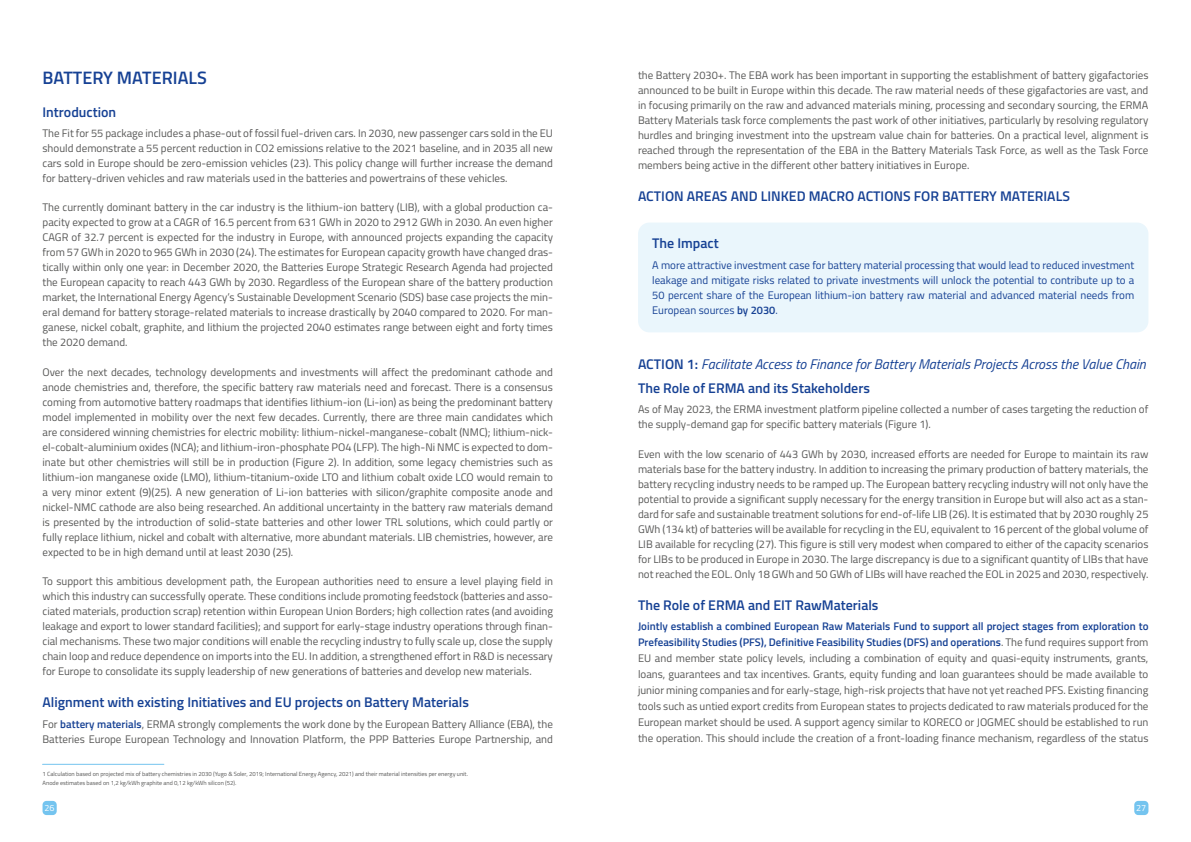
<style>
.page{position:relative;width:1191px;height:842px;background:#fff}
.page>*{position:absolute;margin:0;border:0;box-sizing:border-box;transform-origin:0 0}
.t1{font:600 18px "Titillium";color:#164194}
.t2{font:600 14px "Titillium";color:#164194}
.t3{font:italic 14px/23.7px "Titillium";color:#164194}
.t4{font:11px/15px "Titillium";color:#575756;text-align:justify}
.t5{font:11px/15px "Titillium";color:#164194;text-align:justify}
.t6{font:9px "Titillium";color:#fff}
.t7{font:6px/9px "Titillium";color:#575756}
.s1{font-weight:600;color:#164194}
.s2{font-weight:600}
.s3{font-weight:600;font-style:normal}
</style>
<div class="page">
<hr style="left:43px;top:764px;width:121px;height:1px;background:#74c4ef">
<div style="left:638px;top:223px;width:510px;height:109px;background:#eaf6fc;border-radius:11px"></div>
<div style="left:43px;top:801px;width:14px;height:14px;background:#74c4ef;border-radius:4px"></div>
<div style="left:1134px;top:801px;width:14px;height:14px;background:#74c4ef;border-radius:4px"></div>
<h1 class="t1" style="left:43px;top:65px;width:166px">BATTERY MATERIALS</h1>
<p class="t2" style="left:43px;top:101px;width:75px">Introduction</p>
<p class="t4" style="left:43px;top:125px;width:512px">The Fit for 55 package includes a phase-out of fossil fuel-driven cars. In 2030, new passenger cars sold in the EU should demonstrate a 55 percent reduction in CO2 emissions relative to the 2021 baseline, and in 2035 all new cars sold in Europe should be zero-emission vehicles (23). This policy change will further increase the demand for battery-driven vehicles and raw materials used in the batteries and powertrains of these vehicles.</p>
<p class="t4" style="left:43px;top:200px;width:512px">The currently dominant battery in the car industry is the lithium-ion battery (LIB), with a global production ca&shy;pacity expected to grow at a CAGR of 16.5 percent from 631 GWh in 2020 to 2912 GWh in 2030. An even higher CAGR of 32.7 percent is expected for the industry in Europe, with announced projects expanding the capacity from 57 GWh in 2020 to 965 GWh in 2030 (24). The estimates for European capacity growth have changed dras&shy;tically within only one year: in December 2020, the Batteries Europe Strategic Research Agenda had projected the European capacity to reach 443 GWh by 2030. Regardless of the European share of the battery production market, the International Energy Agency’s Sustainable Development Scenario (SDS) base case projects the min&shy;eral demand for battery storage-related materials to increase drastically by 2040 compared to 2020. For man&shy;ganese, nickel cobalt, graphite, and lithium the projected 2040 estimates range between eight and forty times the 2020 demand.</p>
<p class="t4" style="left:43px;top:364px;width:512px">Over the next decades, technology developments and investments will affect the predominant cathode and anode chemistries and, therefore, the specific battery raw materials need and forecast. There is a consensus coming from automotive battery roadmaps that identifies lithium-ion (Li-ion) as being the predominant battery model implemented in mobility over the next few decades. Currently, there are three main candidates which are considered winning chemistries for electric mobility: lithium-nickel-manganese-cobalt (NMC); lithium-nick&shy;el-cobalt-aluminium oxides (NCA); and lithium-iron-phosphate PO4 (LFP). The high-Ni NMC is expected to dom&shy;inate but other chemistries will still be in production (Figure 2). In addition, some legacy chemistries such as lithium-ion manganese oxide (LMO), lithium-titanium-oxide LTO and lithium cobalt oxide LCO would remain to a very minor extent (9)(25). A new generation of Li-ion batteries with silicon/graphite composite anode and nickel-NMC cathode are also being researched. An additional uncertainty in the battery raw materials demand is presented by the introduction of solid-state batteries and other lower TRL solutions, which could partly or fully replace lithium, nickel and cobalt with alternative, more abundant materials. LIB chemistries, however, are expected to be in high demand until at least 2030 (25).</p>
<p class="t4" style="left:43px;top:573px;width:512px">To support this ambitious development path, the European authorities need to ensure a level playing field in which this industry can successfully operate. These conditions include promoting feedstock (batteries and asso&shy;ciated materials, production scrap) retention within European Union Borders; high collection rates (and avoiding leakage and export to lower standard facilities); and support for early-stage industry operations through finan&shy;cial mechanisms. These two major conditions will enable the recycling industry to fully scale up, close the supply chain loop and reduce dependence on imports into the EU. In addition, a strengthened effort in R&amp;D is necessary for Europe to consolidate its supply leadership of new generations of batteries and develop new materials.</p>
<p class="t2" style="left:43px;top:691px;width:428px">Alignment with existing Initiatives and EU projects on Battery Materials</p>
<p class="t4" style="left:43px;top:716px;width:512px">For <span class="s1">battery materials</span>, ERMA strongly complements the work done by the European Battery Alliance (EBA), the<br>Batteries Europe European Technology and Innovation Platform, the PPP Batteries Europe Partnership, and</p>
<p class="t7" style="left:43px;top:769px;width:427px">1 Calculation based on projected mix of battery chemistries in 2030 (Yugo &amp; Soler, 2019; International Energy Agency, 2021) and their material intensities per energy unit.<br>Anode estimates based on 1,2 kg/kWh graphite and 0,12 kg/kWh silicon (52).</p>
<p class="t4" style="left:638px;top:67px;width:512px">the Battery 2030+. The EBA work has been important in supporting the establishment of battery gigafactories announced to be built in Europe within this decade. The raw material needs of these gigafactories are vast, and in focusing primarily on the raw and advanced materials mining, processing and secondary sourcing, the ERMA Battery Materials task force complements the past work of other initiatives, particularly by resolving regulatory hurdles and bringing investment into the upstream value chain for batteries. On a practical level, alignment is reached through the representation of the EBA in the Battery Materials Task Force, as well as the Task Force members being active in the different other battery initiatives in Europe.</p>
<p class="t2" style="left:638px;top:186px;width:433px">ACTION AREAS AND LINKED MACRO ACTIONS FOR BATTERY MATERIALS</p>
<p class="t2" style="left:652px;top:233px;width:68px">The Impact</p>
<p class="t5" style="left:652px;top:257px;width:483px">A more attractive investment case for battery material processing that would lead to reduced investment leakage and mitigate risks related to private investments will unlock the potential to contribute up to a 50 percent share of the European lithium-ion battery raw material and advanced material needs from European sources <span class="s2">by 2030</span>.</p>
<p class="t3" style="left:638px;top:352px;width:509px"><span class="s3">ACTION 1:</span> Facilitate Access to Finance for Battery Materials Projects Across the Value Chain<br><span class="s3">The Role of ERMA and its Stakeholders</span></p>
<p class="t4" style="left:638px;top:401px;width:512px">As of May 2023, the ERMA investment platform pipeline collected a number of cases targeting the reduction of the supply-demand gap for specific battery materials (Figure 1).</p>
<p class="t4" style="left:638px;top:446px;width:512px">Even with the low scenario of 443 GWh by 2030, increased efforts are needed for Europe to maintain its raw materials base for the battery industry. In addition to increasing the primary production of battery materials, the battery recycling industry needs to be ramped up. The European battery recycling industry will not only have the potential to provide a significant supply necessary for the energy transition in Europe but will also act as a stan&shy;dard for safe and sustainable treatment solutions for end-of-life LIB (26). It is estimated that by 2030 roughly 25<br>GWh (134 kt) of batteries will be available for recycling in the EU, equivalent to 16 percent of the global volume of LIB available for recycling (27). This figure is still very modest when compared to either of the capacity scenarios for LIBs to be produced in Europe in 2030. The large discrepancy is due to a significant quantity of LIBs that have not reached the EOL. Only 18 GWh and 50 GWh of LIBs will have reached the EOL in 2025 and 2030, respectively.</p>
<p class="t2" style="left:638px;top:594px;width:242px">The Role of ERMA and EIT RawMaterials</p>
<p class="t4" style="left:638px;top:618px;width:512px;line-height:16px"><span class="s1">Jointly establish a combined European Raw Materials Fund to support all project stages from exploration to Prefeasibility Studies (PFS), Definitive Feasibility Studies (DFS) and operations</span>. The fund requires support from EU and member state policy levels, including a combination of equity and quasi-equity instruments, grants, loans, guarantees and tax incentives. Grants, equity funding and loan guarantees should be made available to junior mining companies and for early-stage, high-risk projects that have not yet reached PFS. Existing financing tools such as untied export credits from European states to projects dedicated to raw materials produced for the European market should be used. A support agency similar to KORECO or JOGMEC should be established to run the operation. This should include the creation of a front-loading finance mechanism, regardless of the status</p>
<p class="t6" style="left:44px;top:802px;width:12px">26</p>
<p class="t6" style="left:1136px;top:802px;width:12px">27</p>
</div>
